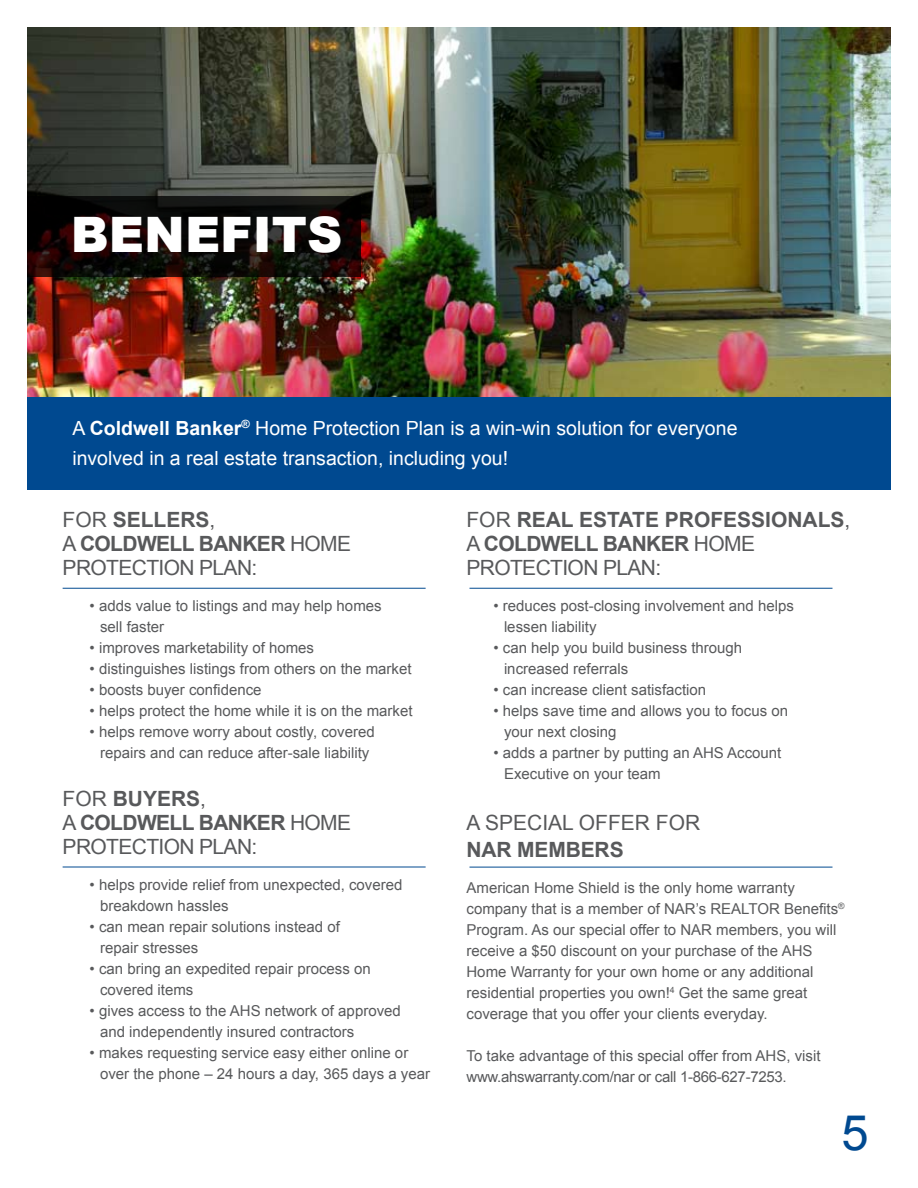
<style>
.page{position:relative;width:918px;height:1188px;background:#fff}
.page>*{position:absolute;margin:0;border:0;box-sizing:border-box;transform-origin:0 0}
.t1{font:900 48.9px "Arial";color:#fff}
.t2{font:48.9px "Arial";color:#004990}
.t3{font:21px/24px "Arial";letter-spacing:-.03em;color:#58595b}
.t4{font:700 21px/24px "Arial";letter-spacing:-.005em;color:#58595b}
.t5{font:19.5px/30px "Arial";color:#fff}
.t6{font:15px/21px "Arial";color:#58595b}
.s1{font-weight:700}
.s2{font-weight:400}
</style>
<div class="page">
<img style="left:27px;top:27px;width:864px;height:371px">
<hr style="left:63px;top:588px;width:363px;height:1px;background:#004990">
<hr style="left:63px;top:867px;width:363px;height:1px;background:#004990">
<svg style="left:27px;top:196px;width:334px;height:82px;background:#110a08"></svg>
<div style="left:27px;top:398px;width:864px;height:92px;background:#004990"></div>
<hr style="left:470px;top:588px;width:362px;height:1px;background:#004990">
<hr style="left:470px;top:867px;width:362px;height:1px;background:#004990">
<h1 class="t1" style="left:71px;top:207px;width:270px">BENEFITS</h1>
<h3 class="t5" style="left:72px;top:413px;width:667px">A <span class="s1">COLDWELL BANKER</span><sup>®</sup> Home Protection Plan is a win-win solution for everyone involved in a real estate transaction, including you!</h3>
<h2 class="t3" style="left:63px;top:507px;width:290px">For <span class="s1">SELLERS</span>,<br>a <span class="s1">COLDWELL BANKER</span> Home protection Plan:</h2>
<p class="t6" style="left:100px;top:595px;width:283px;text-indent:-10px">• adds value to listings and may help homes sell faster</p>
<p class="t6" style="left:90px;top:637px;width:226px">• improves marketability of homes</p>
<p class="t6" style="left:90px;top:658px;width:324px">• distinguishes listings from others on the market</p>
<p class="t6" style="left:90px;top:679px;width:174px">• boosts buyer confidence</p>
<p class="t6" style="left:90px;top:700px;width:324px">• helps protect the home while it is on the market</p>
<p class="t6" style="left:90px;top:721px;width:287px;text-align:center">• helps remove worry about costly, covered repairs and can reduce after-sale liability</p>
<h2 class="t3" style="left:63px;top:786px;width:290px">For <span class="s1">BUYERS</span>,<br>a <span class="s1">COLDWELL BANKER</span> Home protection Plan:</h2>
<p class="t6" style="left:100px;top:874px;width:304px;text-indent:-10px">• helps provide relief from unexpected, covered breakdown hassles</p>
<p class="t6" style="left:100px;top:916px;width:242px;text-indent:-10px">• can mean repair solutions instead of repair stresses</p>
<p class="t6" style="left:100px;top:958px;width:272px;text-indent:-10px">• can bring an expedited repair process on covered items</p>
<p class="t6" style="left:100px;top:1000px;width:302px;text-indent:-10px">• gives access to the AHS network of approved and independently insured contractors</p>
<p class="t6" style="left:100px;top:1042px;width:332px;text-indent:-10px">• makes requesting service easy either online or over the phone – 24 hours a day, 365 days a year</p>
<h2 class="t4" style="left:466px;top:507px;width:385px"><span class="s2">For</span> REAL ESTATE PROFESSIONALS<span class="s2">, a</span> COLDWELL BANKER <span class="s2">Home protection Plan:</span></h2>
<p class="t6" style="left:504px;top:595px;width:291px;text-indent:-10px">• reduces post-closing involvement and helps lessen liability</p>
<p class="t6" style="left:504px;top:637px;width:240px;text-indent:-10px">• can help you build business through increased referrals</p>
<p class="t6" style="left:494px;top:679px;width:214px">• can increase client satisfaction</p>
<p class="t6" style="left:504px;top:700px;width:286px;text-indent:-10px">• helps save time and allows you to focus on your next closing</p>
<p class="t6" style="left:494px;top:742px;width:289px">• adds a partner by putting an AHS Account</p>
<p class="t6" style="left:483px;top:763px;width:12px">E</p>
<p class="t6" style="left:514px;top:763px;width:148px">xecutive on your team</p>
<h2 class="t3" style="left:466px;top:810px;width:60px">A SPECIAL</h2>
<h2 class="t3" style="left:579px;top:810px;width:106px">OFFER FOR</h2>
<h2 class="t4" style="left:466px;top:837px;width:16px">NAR</h2>
<h2 class="t4" style="left:517px;top:837px;width:17px">MEM</h2>
<h2 class="t4" style="left:566px;top:837px;width:59px">BERS</h2>
<p class="t6" style="left:466px;top:877px;width:380px">American Home Shield is the only home warranty company that is a member of NAR’s REALTOR Benefits<sup>®<br></sup>Program. As our special offer to NAR</p>
<p class="t6" style="left:467px;top:919px;width:371px;text-indent:250px">members, you will receive a $50 discount on your purchase of the AHS Home Warranty for your own home or any additional residential properties you own!<sup>4</sup> Get the same great coverage that you offer your clients everyday.</p>
<p class="t6" style="left:467px;top:1045px;width:356px">To take advantage of this special offer from AHS, visit www.ahswarranty.com/nar or call 1-866-627-7253.</p>
<h1 class="t2" style="left:842px;top:1105px;width:29px">5</h1>
</div>
